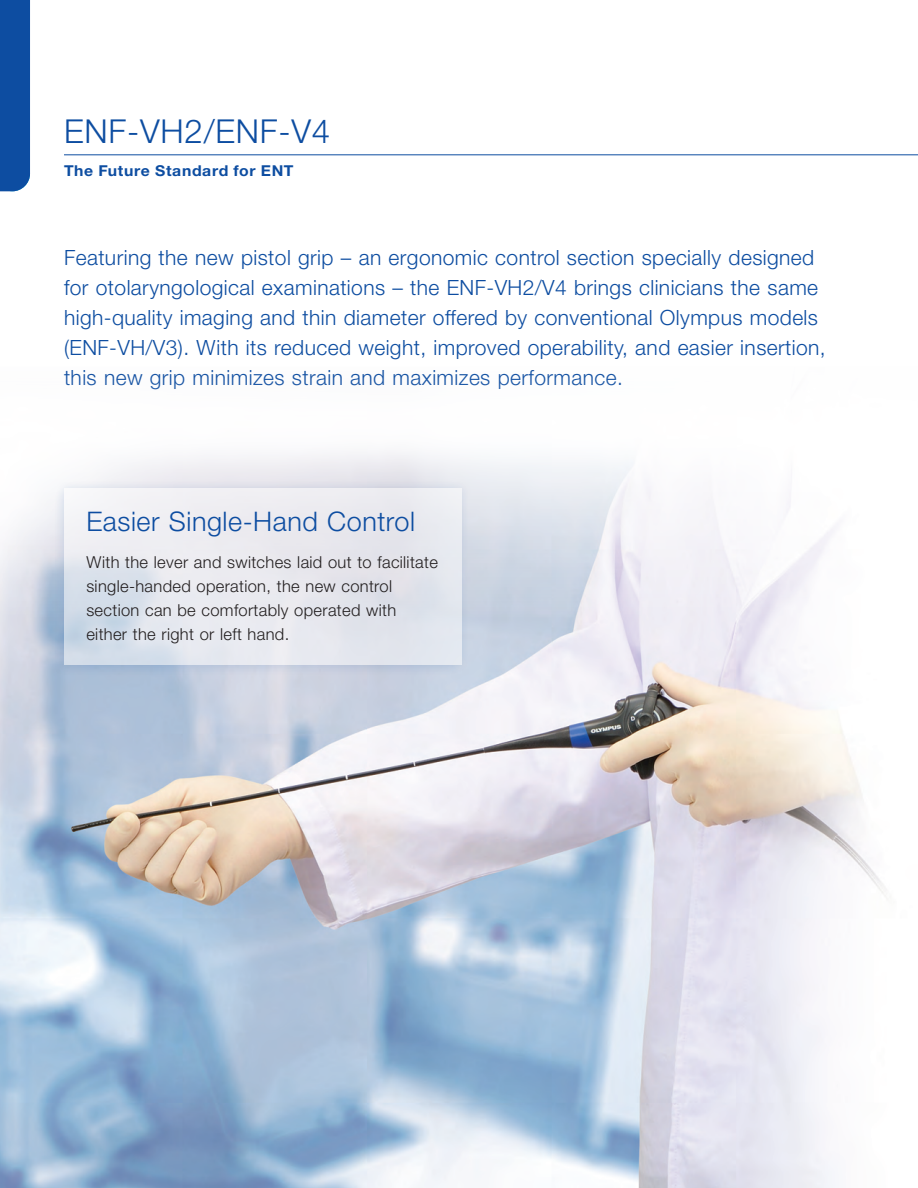
<style>
.page{position:relative;width:918px;height:1188px;background:#fff}
.page>*{position:absolute;margin:0;border:0;box-sizing:border-box;transform-origin:0 0}
.Headline-Top{font:300 33px "Helvetica Neue";letter-spacing:.025em;color:#0d4da1}
.Headline-Intro{font:300 27px "Helvetica Neue";letter-spacing:.02em;color:#0d4da1}
.Text{font:300 21px/30px "Helvetica Neue";letter-spacing:.02em;color:#0d4da1}
.Text-2{font:300 16.5px/24px "Helvetica Neue";letter-spacing:.02em;color:#231f20}
.Headline-Bottom{font:700 15px "Helvetica Neue";letter-spacing:.04em;color:#0d4da1;scale:1.05 1}
</style>
<div class="page">
<hr style="left:64px;top:154px;width:854px;height:1px;background:#0d4da1">
<div style="left:0;top:0;width:30px;height:191px;background:#0d4da1"></div>
<img style="left:0;top:452px;width:886px;height:736px">
<div style="left:50px;top:488px;width:412px;height:192px;background:#0d4da1;opacity:.05"></div>
<div style="left:54px;top:479px;width:417px;height:196px;background:#0d4da1;opacity:.25"></div>
<svg style="left:64px;top:489px;width:397px;height:176px;background:#e5e7ee"></svg>
<p class="Headline-Top" style="left:64px;top:111px;width:268px">ENF-VH2/ENF-V4</p>
<p class="Headline-Bottom" style="left:64px;top:162px;width:220px">The Future Standard for ENT</p>
<p class="Text" style="left:64px;top:242px;width:763px">Featuring the new pistol grip – an ergonomic control section specially designed for otolaryngological examinations – the ENF-VH2/V4 brings clinicians the same high-quality imaging and thin diameter offered by conventional Olympus models (ENF-VH/V3). With its reduced weight, improved operability, and easier insertion, this new grip minimizes strain and maximizes performance.</p>
<p class="Headline-Intro" style="left:86px;top:505px;width:330px">Easier Single-Hand Control</p>
<p class="Text-2" style="left:86px;top:550px;width:353px">With the lever and switches laid out to facilitate single-handed operation, the new control section can be comfortably operated with either the right or left hand.</p>
</div>
